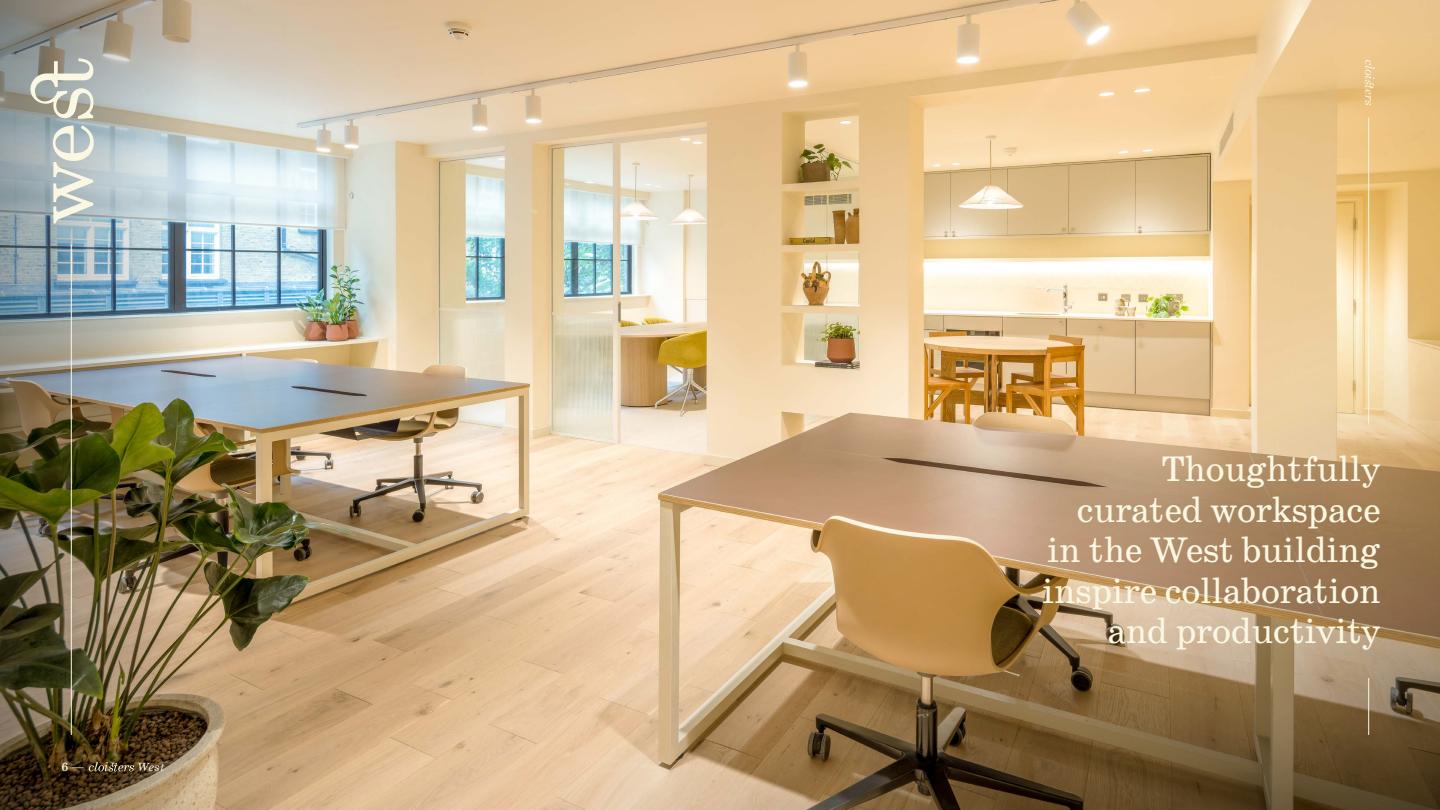
<style>
.page{position:relative;width:1440px;height:810px;background:#fff}
.page>*{position:absolute;margin:0;border:0;box-sizing:border-box;transform-origin:0 0}
.t1{font:36px/40.5px "School";letter-spacing:-.01em;color:#faf7e3;text-align:right}
.t2{font:italic 12px "School";color:#faf7e3}
.t3{font:12px "School";color:#faf7e3}
</style>
<div class="page">
<img style="left:286px;top:0;width:1154px;height:810px">
<img style="left:0;top:0;width:286px;height:810px">
<hr style="left:1368px;top:678px;width:1px;height:57px;background:#faf7e3">
<svg style="left:1365px;top:60px;width:9px;height:45px"></svg>
<hr style="left:1368px;top:118px;width:1px;height:306px;background:#faf7e3">
<svg style="left:89px;top:762px;width:45px;height:10px"></svg>
<svg style="left:30px;top:58px;width:63px;height:61px;background:#b6b7ac"></svg>
<svg style="left:53px;top:125px;width:41px;height:98px;background:#c7d0cc"></svg>
<hr style="left:71px;top:244px;width:1px;height:491px;background:#faf7e3">
<p class="t3" style="left:62px;top:760px;width:25px">6 —</p>
<p class="t2" style="left:137px;top:760px;width:29px">West</p>
<p class="t1" style="left:1042px;top:449px;width:340px">Thoughtfully curated workspace in the West building inspire collaboration and productivity</p>
</div>
